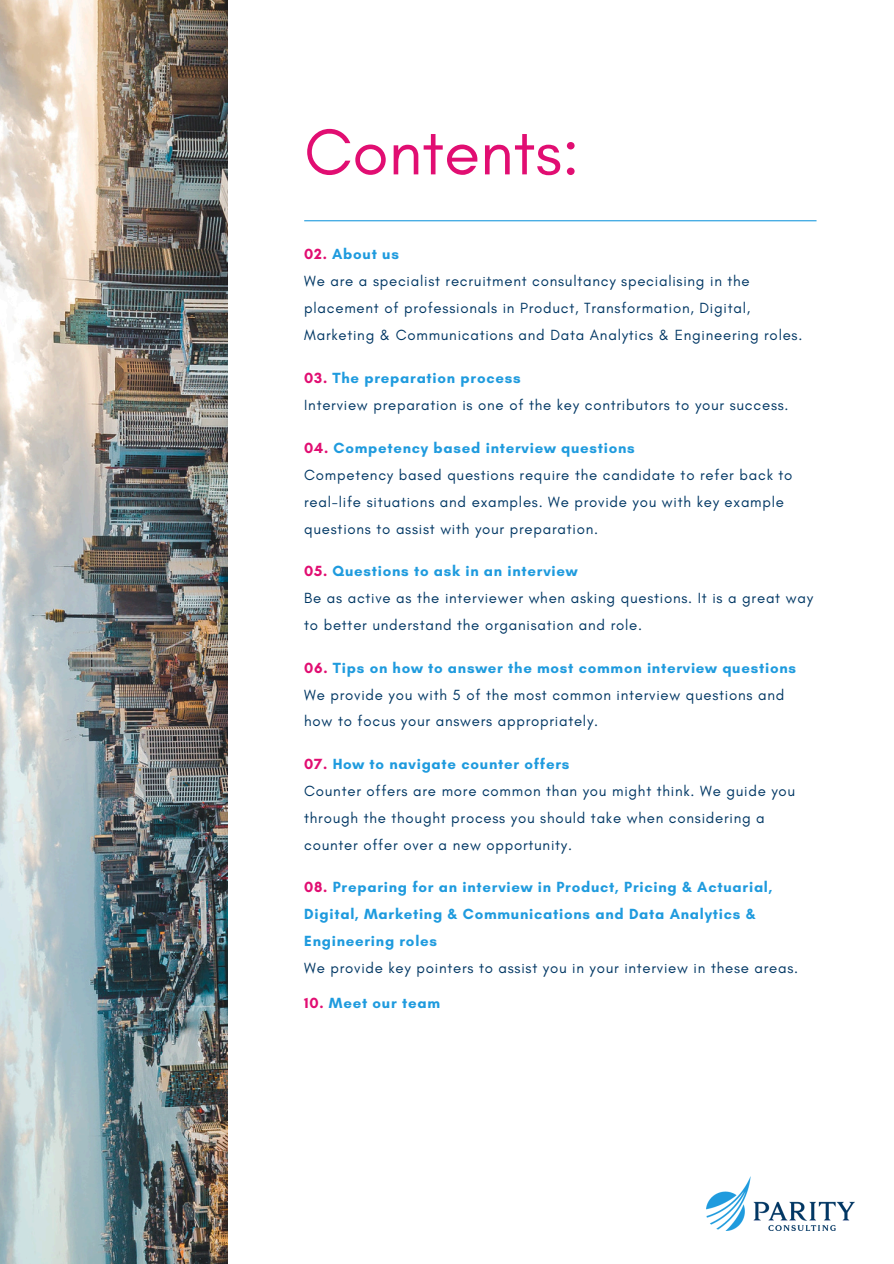
<style>
.page{position:relative;width:894px;height:1264px;background:#fff}
.page>*{position:absolute;margin:0;border:0;box-sizing:border-box;transform-origin:0 0}
.t1{font:66px "Glacial Indifference";color:#e10e72}
.t2{font:15px/26.8px "Glacial Indifference";letter-spacing:.05em;color:#003764}
.t3{font:700 15px/26.8px "Glacial Indifference";letter-spacing:.05em;color:#1f9bde}
.s1{color:#e10e72}
</style>
<div class="page">
<img style="left:0;top:0;width:227px;height:1263px">
<img style="left:706px;top:1176px;width:148px;height:54px">
<hr style="left:304px;top:220px;width:512px;height:1px;background:#1f9bde">
<p class="t1" style="left:304px;top:112px;width:277px">Contents:</p>
<p class="t3" style="left:304px;top:240px;width:96px"><span class="s1">02.</span> About us</p>
<p class="t2" style="left:304px;top:267px;width:499px">We are a specialist recruitment consultancy specialising in the placement of professionals in Product, Transformation, Digital,<br>Marketing &amp; Communications and Data Analytics &amp; Engineering roles.</p>
<p class="t3" style="left:304px;top:364px;width:218px"><span class="s1">03.</span> The preparation process</p>
<p class="t2" style="left:304px;top:391px;width:485px">Interview preparation is one of the key contributors to your success.</p>
<p class="t3" style="left:304px;top:434px;width:332px"><span class="s1">04.</span> Competency based interview questions</p>
<p class="t2" style="left:304px;top:461px;width:489px">Competency based questions require the candidate to refer back to real-life situations and examples. We provide you with key example questions to assist with your preparation.</p>
<p class="t3" style="left:304px;top:557px;width:275px"><span class="s1">05.</span> Questions to ask in an interview</p>
<p class="t2" style="left:304px;top:584px;width:510px">Be as active as the interviewer when asking questions. It is a great way to better understand the organisation and role.</p>
<p class="t3" style="left:304px;top:654px;width:493px"><span class="s1">06.</span> Tips on how to answer the most common interview questions</p>
<p class="t2" style="left:304px;top:681px;width:481px">We provide you with 5 of the most common interview questions and how to focus your answers appropriately.</p>
<p class="t3" style="left:304px;top:750px;width:267px"><span class="s1">07.</span> How to navigate counter offers</p>
<p class="t2" style="left:304px;top:777px;width:492px">Counter offers are more common than you might think. We guide you through the thought process you should take when considering a counter offer over a new opportunity.</p>
<p class="t3" style="left:304px;top:873px;width:469px"><span class="s1">08.</span> Preparing for an interview in Product, Pricing &amp; Actuarial,<br>Digital, Marketing &amp; Communications and Data Analytics &amp;<br>Engineering roles</p>
<h2 class="t2" style="left:304px;top:954px;width:495px">We provide key pointers to assist you in your interview in these areas.</h2>
<p class="t3" style="left:304px;top:989px;width:137px"><span class="s1">10.</span> Meet our team</p>
</div>
